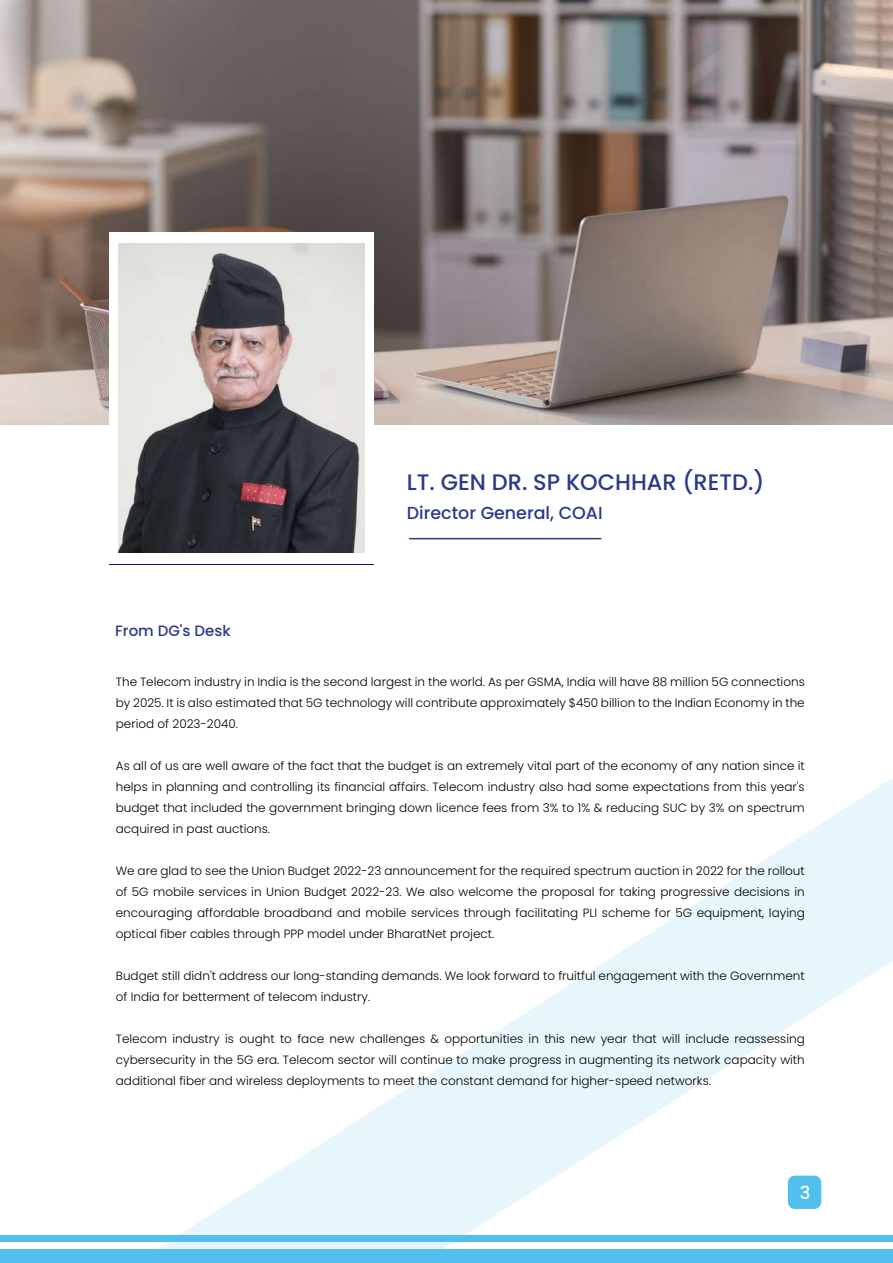
<style>
.page{position:relative;width:893px;height:1263px;background:#fff}
.page>*{position:absolute;margin:0;border:0;box-sizing:border-box;transform-origin:0 0}
.t1{font:500 22.5px "Poppins";color:#2b398d}
.t2{font:500 18px "Poppins";color:#fff}
.t3{font:500 17.4px "Poppins";color:#2b398d}
.t4{font:500 15px "Poppins";color:#2b398d}
.t5{font:300 12px/21px "Poppins";color:#000;text-align:justify}
</style>
<div class="page">
<img style="left:0;top:0;width:893px;height:424px">
<svg style="left:135px;top:778px;width:758px;height:472px"></svg>
<div style="left:0;top:1250px;width:893px;height:13px;background:#51c0ee"></div>
<div style="left:0;top:1235px;width:893px;height:6px;background:#51c0ee"></div>
<div style="left:109px;top:232px;width:265px;height:332px;background:#fff"></div>
<hr style="left:409px;top:538px;width:192px;height:1px;background:#2b398d">
<div style="left:788px;top:1175px;width:33px;height:34px;background:#51c0ee;border-radius:7px"></div>
<img style="left:119px;top:244px;width:246px;height:309px">
<h1 class="t1" style="left:407px;top:469px;width:359px">LT. GEN DR. SP KOCHHAR (RETD.)</h1>
<p class="t4" style="left:115px;top:622px;width:117px">From DG's Desk</p>
<h3 class="t3" style="left:407px;top:503px;width:197px">Director General, COAI</h3>
<p class="t5" style="left:116px;top:671px;width:690px">The Telecom industry in India is the second largest in the world. As per GSMA, India will have 88 million 5G connections by 2025. It is also estimated that 5G technology will contribute approximately $450 billion to the Indian Economy in the period of 2023-2040.</p>
<p class="t5" style="left:116px;top:755px;width:690px">As all of us are well aware of the fact that the budget is an extremely vital part of the economy of any nation since it helps in planning and controlling its financial affairs. Telecom industry also had some expectations from this year's budget that included the government bringing down licence fees from 3% to 1% &amp; reducing SUC by 3% on spectrum acquired in past auctions.</p>
<p class="t5" style="left:116px;top:860px;width:690px">We are glad to see the Union Budget 2022-23 announcement for the required spectrum auction in 2022 for the rollout of 5G mobile services in Union Budget 2022-23. We also welcome the proposal for taking progressive decisions in encouraging affordable broadband and mobile services through facilitating PLI scheme for 5G equipment, laying optical fiber cables through PPP model under BharatNet project.</p>
<p class="t5" style="left:116px;top:965px;width:690px">Budget still didn't address our long-standing demands. We look forward to fruitful engagement with the Government of India for betterment of telecom industry.</p>
<p class="t5" style="left:116px;top:1028px;width:690px">Telecom industry is ought to face new challenges &amp; opportunities in this new year that will include reassessing cybersecurity in the 5G era. Telecom sector will continue to make progress in augmenting its network capacity with additional fiber and wireless deployments to meet the constant demand for higher-speed networks.</p>
<h2 class="t2" style="left:800px;top:1182px;width:12px">3</h2>
</div>
